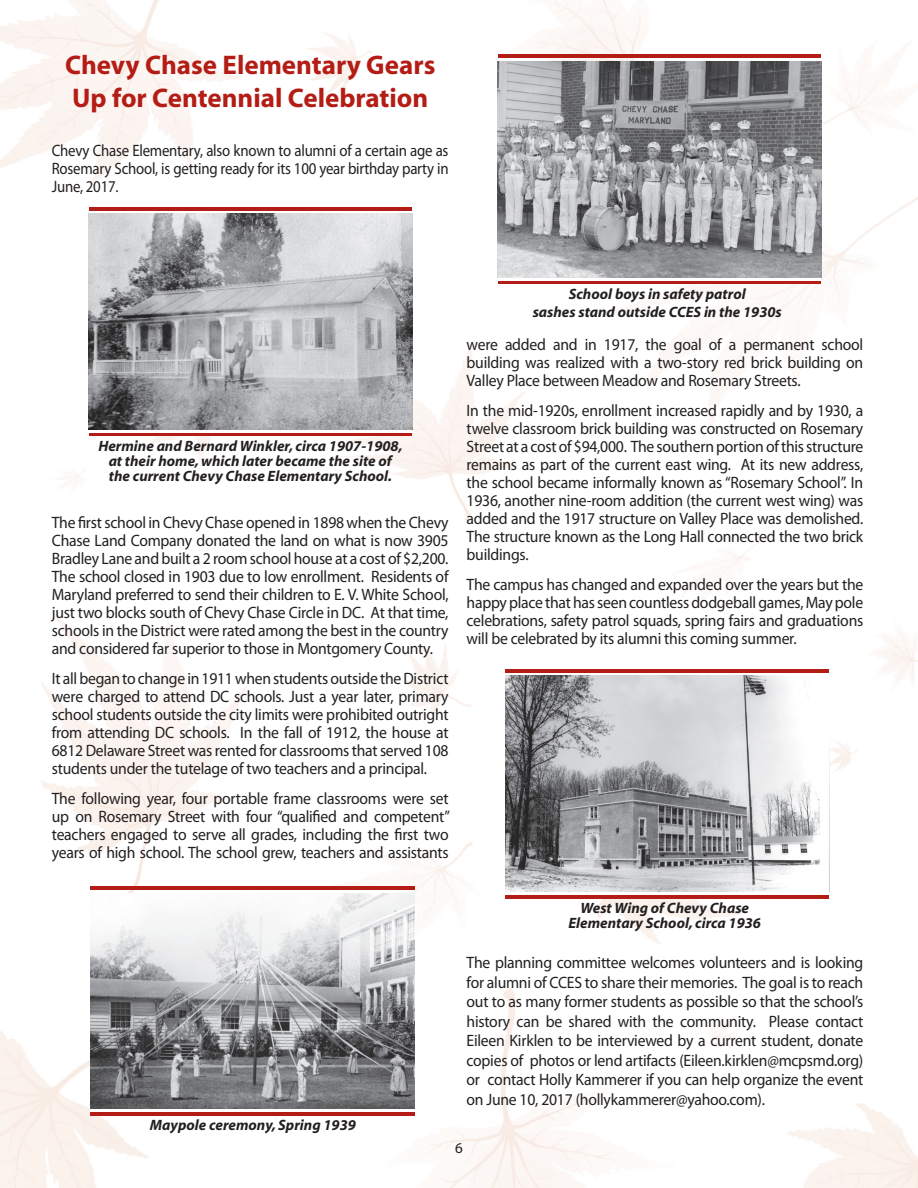
<style>
.page{position:relative;width:918px;height:1188px;background:#fff}
.page>*{position:absolute;margin:0;border:0;box-sizing:border-box;transform-origin:0 0}
.t1{font:700 27px/32.4px "Myriad";color:#b41d15}
.t2{font:16.5px/18px "Myriad Pro";letter-spacing:-.015em;color:#231f20;text-align:justify;scale:.95 1}
.t3{font:16.5px/18px "Myriad Pro";letter-spacing:-.015em;color:#231f20;text-align:justify;scale:.9 1}
.t4{font:italic 700 15px/15px "Myriad";color:#231f20;text-align:center}
.t5{font:15px "Myriad";color:#231f20}
</style>
<div class="page">
<img style="left:0;top:0;width:918px;height:1188px">
<img style="left:88px;top:214px;width:324px;height:216px">
<svg style="left:89px;top:432px;width:323px;height:4px"></svg>
<hr style="left:89px;top:207px;width:323px;height:3px;background:#b41d15">
<hr style="left:89px;top:430px;width:323px;height:2px;background:#fff">
<img style="left:91px;top:893px;width:324px;height:216px">
<hr style="left:91px;top:1112px;width:324px;height:4px;background:#b41d15">
<hr style="left:91px;top:886px;width:324px;height:4px;background:#b41d15">
<hr style="left:91px;top:1110px;width:324px;height:2px;background:#fff">
<img style="left:505px;top:676px;width:324px;height:216px">
<hr style="left:505px;top:895px;width:324px;height:3px;background:#b41d15">
<hr style="left:505px;top:669px;width:324px;height:4px;background:#b41d15">
<hr style="left:505px;top:893px;width:324px;height:2px;background:#fff">
<img style="left:498px;top:62px;width:324px;height:216px">
<svg style="left:498px;top:280px;width:323px;height:4px"></svg>
<hr style="left:498px;top:55px;width:323px;height:3px;background:#b41d15">
<hr style="left:498px;top:278px;width:323px;height:2px;background:#fff">
<h1 class="t1" style="left:65px;top:50px;width:372px">Chevy Chase Elementary Gears<br>Up for Centennial Celebration</h1>
<p class="t3" style="left:52px;top:142px;width:442px">Chevy Chase Elementary, also known to alumni of a certain age as Rosemary School, is getting ready for its 100 year birthday party in June, 2017.</p>
<p class="t4" style="left:98px;top:439px;width:306px">Hermine and Bernard Winkler, circa 1907-1908, at their home, which later became the site of the current Chevy Chase Elementary School.</p>
<p class="t2" style="left:52px;top:514px;width:419px">The first school in Chevy Chase opened in 1898 when the Chevy Chase Land Company donated the land on what is now 3905<br>Bradley Lane and built a 2 room school house at a cost of $2,200.<br>The school closed in 1903 due to low enrollment. Residents of Maryland preferred to send their children to E. V. White School, just two blocks south of Chevy Chase Circle in DC. At that time, schools in the District were rated among the best in the country and considered far superior to those in Montgomery County.</p>
<p class="t2" style="left:52px;top:670px;width:419px">It all began to change in 1911 when students outside the District were charged to attend DC schools. Just a year later, primary school students outside the city limits were prohibited outright from attending DC schools. In the fall of 1912, the house at 6812 Delaware Street was rented for classrooms that served 108 students under the tutelage of two teachers and a principal.</p>
<p class="t2" style="left:52px;top:790px;width:421px">The following year, four portable frame classrooms were set up on Rosemary Street with four “qualified and competent” teachers engaged to serve all grades, including the first two years of high school. The school grew, teachers and assistants</p>
<p class="t4" style="left:150px;top:1118px;width:207px">Maypole ceremony, Spring 1939</p>
<p class="t4" style="left:533px;top:285px;width:251px;line-height:18px">School boys in safety patrol<br>sashes stand outside CCES in the 1930s</p>
<p class="t2" style="left:467px;top:336px;width:419px">were added and in 1917, the goal of a permanent school building was realized with a two-story red brick building on Valley Place between Meadow and Rosemary Streets.</p>
<p class="t2" style="left:467px;top:402px;width:419px">In the mid-1920s, enrollment increased rapidly and by 1930, a twelve classroom brick building was constructed on Rosemary Street at a cost of $94,000. The southern portion of this structure remains as part of the current east wing. At its new address, the school became informally known as “Rosemary School”. In 1936, another nine-room addition (the current west wing) was added and the 1917 structure on Valley Place was demolished.<br>The structure known as the Long Hall connected the two brick buildings.</p>
<p class="t2" style="left:467px;top:576px;width:419px">The campus has changed and expanded over the years but the happy place that has seen countless dodgeball games, May pole celebrations, safety patrol squads, spring fairs and graduations will be celebrated by its alumni this coming summer.</p>
<p class="t4" style="left:568px;top:901px;width:194px">West Wing of Chevy Chase<br>Elementary School, circa 1936</p>
<p class="t2" style="left:467px;top:953px;width:419px;line-height:19.5px">The planning committee welcomes volunteers and is looking for alumni of CCES to share their memories. The goal is to reach out to as many former students as possible so that the school’s history can be shared with the community. Please contact Eileen Kirklen to be interviewed by a current student, donate copies of photos or lend artifacts (Eileen.kirklen@mcpsmd.org) or contact Holly Kammerer if you can help organize the event on June 10, 2017 (hollykammerer@yahoo.com).</p>
<p class="t5" style="left:455px;top:1141px;width:9px">6</p>
<p class="t5" style="left:455px;top:1148px;width:9px">#</p>
</div>
